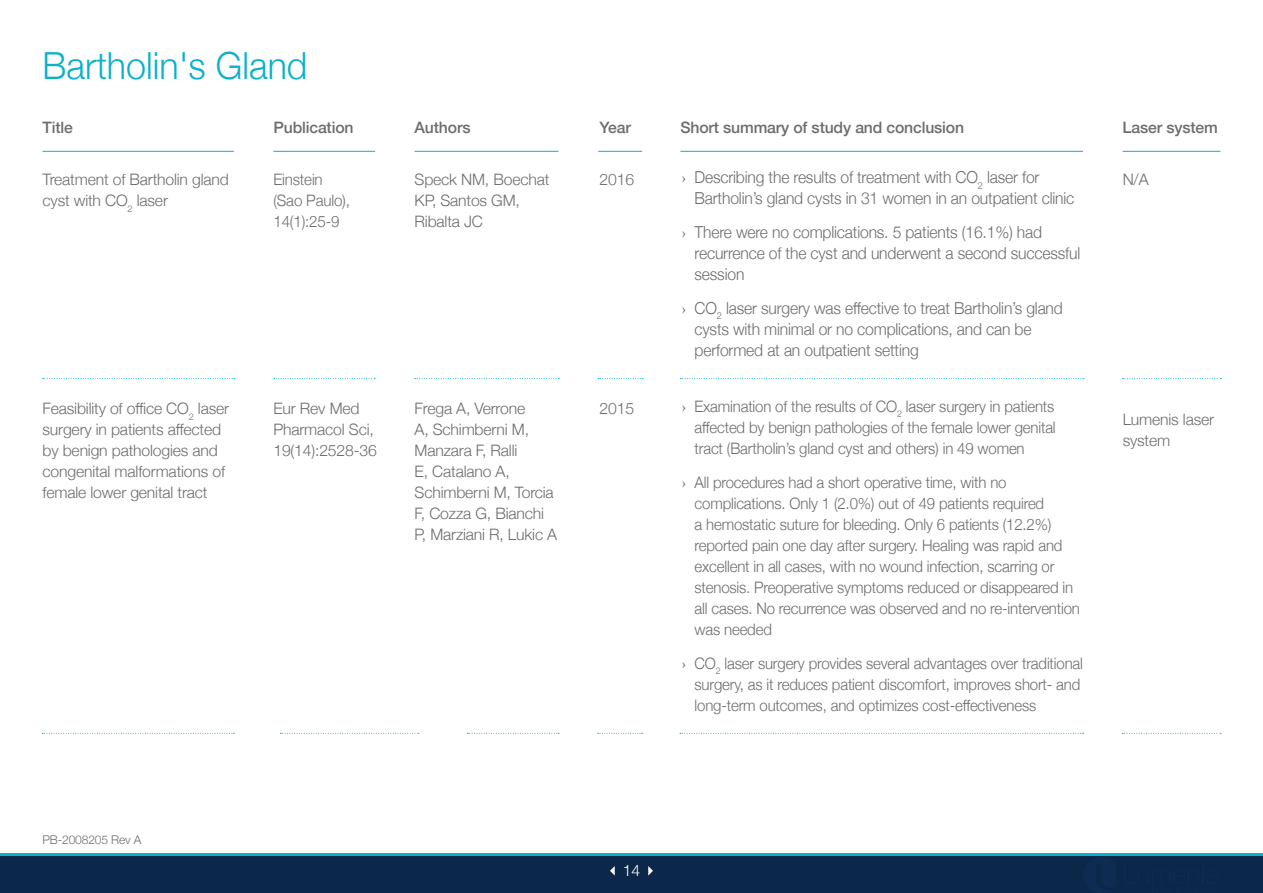
<style>
.page{position:relative;width:1263px;height:893px;background:#fff}
.page>*{position:absolute;margin:0;border:0;box-sizing:border-box;transform-origin:0 0}
.t1{font:300 37.35px "Helvetica Neue";color:#0ab1c8;scale:.96 1}
.t2{font:300 16.5px/21px "Helvetica Neue";letter-spacing:-.01em;color:#6c6d70;scale:.95 1}
.t3{font:300 15.75px/21px "Helvetica Neue";letter-spacing:-.01em;color:#6c6d70;scale:.95 1}
.t4{font:300 15.75px/21px "Helvetica Neue";letter-spacing:-.01em;color:#6c6d70}
.t5{font:500 15.75px "Helvetica Neue";letter-spacing:-.01em;color:#6c6d70}
.t6{font:300 15.75px/21px "Helvetica Neue";letter-spacing:-.01em;color:#6c6d70;scale:.96 1}
.t7{font:300 15.75px "Helvetica Neue";color:#fff}
.t8{font:300 12px "Helvetica Neue";letter-spacing:-.01em;color:#6c6d70}
.s1{font-family:"Adobe Hebrew";font-weight:400}
.s2{font-family:"Adobe Hebrew";font-weight:400;font-size:16.5px}
</style>
<div class="page">
<svg style="left:43px;top:378px;width:192px;height:1px"></svg>
<svg style="left:274px;top:378px;width:101px;height:1px"></svg>
<svg style="left:415px;top:378px;width:144px;height:1px"></svg>
<svg style="left:598px;top:378px;width:45px;height:1px"></svg>
<svg style="left:680px;top:378px;width:404px;height:1px"></svg>
<svg style="left:1123px;top:378px;width:98px;height:1px"></svg>
<svg style="left:42px;top:733px;width:192px;height:1px"></svg>
<svg style="left:280px;top:733px;width:139px;height:1px"></svg>
<svg style="left:467px;top:733px;width:92px;height:1px"></svg>
<svg style="left:598px;top:733px;width:45px;height:1px"></svg>
<svg style="left:680px;top:733px;width:403px;height:1px"></svg>
<svg style="left:1122px;top:733px;width:99px;height:1px"></svg>
<div style="left:0;top:855px;width:1263px;height:38px;background:#0b2749"></div>
<hr style="left:0;top:853px;width:1263px;height:3px;background:#0ab1c8">
<svg style="left:648px;top:866px;width:5px;height:9px"></svg>
<svg style="left:610px;top:866px;width:5px;height:9px"></svg>
<hr style="left:43px;top:151px;width:191px;height:1px;background:#0ab1c8">
<hr style="left:273px;top:151px;width:102px;height:1px;background:#0ab1c8">
<hr style="left:415px;top:151px;width:143px;height:1px;background:#0ab1c8">
<hr style="left:598px;top:151px;width:44px;height:1px;background:#0ab1c8">
<hr style="left:680px;top:151px;width:403px;height:1px;background:#0ab1c8">
<hr style="left:1123px;top:151px;width:97px;height:1px;background:#0ab1c8">
<h1 class="t1" style="left:43px;top:35px;width:278px">Bartholin's Gland</h1>
<p class="t5" style="left:43px;top:115px;width:32px">Title</p>
<p class="t5" style="left:273px;top:115px;width:82px">Publication</p>
<p class="t5" style="left:415px;top:115px;width:57px">Authors</p>
<p class="t5" style="left:600px;top:115px;width:33px">Year</p>
<p class="t5" style="left:680px;top:115px;width:285px">Short summary of study and conclusion</p>
<p class="t5" style="left:1123px;top:115px;width:97px">Laser system</p>
<p class="t4" style="left:43px;top:168px;width:188px">Treatment of Bartholin gland cyst with CO<sub>2</sub> laser</p>
<p class="t2" style="left:694px;top:165px;width:401px;text-indent:-13px"><span class="s1">›</span> Describing the results of treatment with CO<sub>2</sub> laser for<br>Bartholin’s gland cysts in 31 women in an outpatient clinic</p>
<p class="t2" style="left:694px;top:220px;width:407px;text-indent:-13px"><span class="s1">›</span> There were no complications. 5 patients (16.1%) had recurrence of the cyst and underwent a second successful session</p>
<p class="t2" style="left:694px;top:296px;width:389px;text-indent:-13px"><span class="s1">›</span> CO<sub>2</sub> laser surgery was effective to treat Bartholin’s gland cysts with minimal or no complications, and can be performed at an outpatient setting</p>
<p class="t4" style="left:415px;top:168px;width:136px">Speck NM, Boechat<br>KP, Santos GM,<br>Ribalta JC</p>
<p class="t6" style="left:273px;top:168px;width:81px">Einstein (Sao Paulo),<br>14(1):25-9</p>
<p class="t4" style="left:600px;top:168px;width:36px">2016</p>
<p class="t4" style="left:43px;top:397px;width:188px">Feasibility of office CO<sub>2</sub> laser surgery in patients affected by benign pathologies and congenital malformations of female lower genital tract</p>
<p class="t4" style="left:273px;top:397px;width:105px">Eur Rev Med<br>Pharmacol Sci,<br>19(14):2528-36</p>
<p class="t4" style="left:415px;top:397px;width:144px">Frega A, Verrone<br>A, Schimberni M,<br>Manzara F, Ralli<br>E, Catalano A,<br>Schimberni M, Torcia<br>F, Cozza G, Bianchi<br>P, Marziani R, Lukic A</p>
<p class="t4" style="left:600px;top:397px;width:36px">2015</p>
<p class="t3" style="left:694px;top:395px;width:382px;text-align:justify;text-indent:-13px"><span class="s2">›</span> Examination of the results of CO<sub>2</sub> laser surgery in patients affected by benign pathologies of the female lower genital tract (Bartholin’s gland cyst and others) in 49 women</p>
<p class="t3" style="left:694px;top:471px;width:407px;text-indent:-13px"><span class="s2">›</span> All procedures had a short operative time, with no complications. Only 1 (2.0%) out of 49 patients required<br>a hemostatic suture for bleeding. Only 6 patients (12.2%) reported pain one day after surgery. Healing was rapid and excellent in all cases, with no wound infection, scarring or stenosis. Preoperative symptoms reduced or disappeared in all cases. No recurrence was observed and no re-intervention was needed</p>
<p class="t3" style="left:694px;top:651px;width:410px;text-indent:-13px"><span class="s2">›</span> CO<sub>2</sub> laser surgery provides several advantages over traditional surgery, as it reduces patient discomfort, improves short- and long-term outcomes, and optimizes cost-effectiveness</p>
<p class="t4" style="left:1123px;top:168px;width:27px">N/A</p>
<p class="t4" style="left:1123px;top:407px;width:93px">Lumenis laser system</p>
<p class="t8" style="left:43px;top:830px;width:100px">PB-2008205 Rev A</p>
<p class="t7" style="left:623px;top:858px;width:19px">14</p>
</div>
